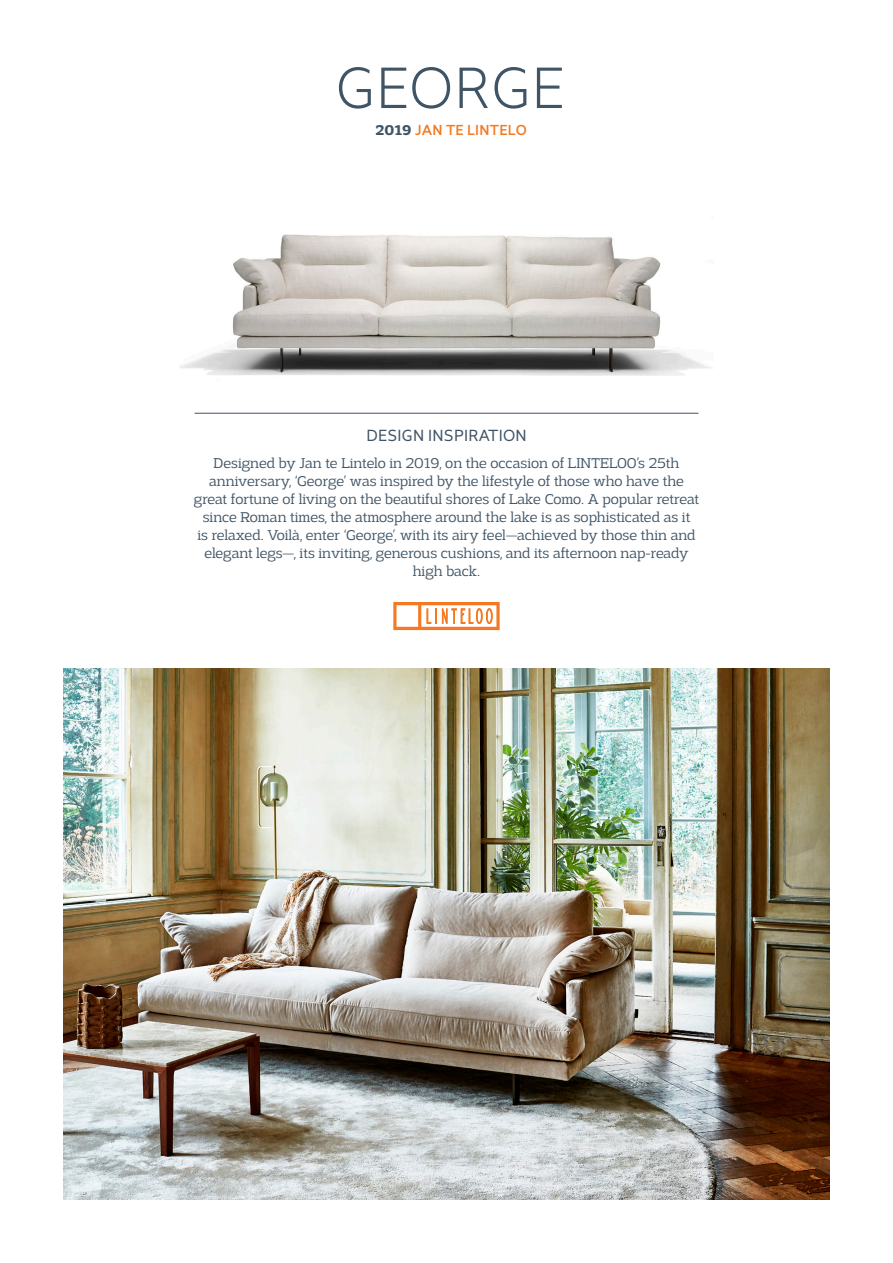
<style>
.page{position:relative;width:893px;height:1263px;background:#fff}
.page>*{position:absolute;margin:0;border:0;box-sizing:border-box;transform-origin:0 0}
.t1{font:300 54px "Revisal";letter-spacing:.02em;color:#3f5465}
.t2{font:300 15px/18px "Adria Slab";color:#3f5465;text-align:center}
.t3{font:15px "Revisal";letter-spacing:.02em;color:#3f5465}
.t4{font:500 13.5px "Revisal";letter-spacing:.02em;color:#f47921}
.s1{font-family:"Adria Slab";font-weight:700;font-size:15px;color:#3f5465}
</style>
<div class="page">
<svg style="left:393px;top:602px;width:107px;height:28px"></svg>
<hr style="left:195px;top:413px;width:503px;height:1px;background:#3f5465">
<img style="left:64px;top:668px;width:765px;height:531px">
<img style="left:180px;top:234px;width:532px;height:142px">
<p class="t1" style="left:336px;top:51px;width:229px">GEORGE</p>
<p class="t4" style="left:375px;top:121px;width:153px"><span class="s1">2019</span> JAN TE LINTELO</p>
<p class="t3" style="left:366px;top:425px;width:162px">DESIGN INSPIRATION</p>
<p class="t2" style="left:194px;top:454px;width:507px">Designed by Jan te Lintelo in 2019, on the occasion of LINTELOO’s 25th anniversary, ‘George’ was inspired by the lifestyle of those who have the great fortune of living on the beautiful shores of Lake Como. A popular retreat since Roman times, the atmosphere around the lake is as sophisticated as it<br>is relaxed. Voilà, enter ‘George’, with its airy feel—achieved by those thin and elegant legs—, its inviting, generous cushions, and its afternoon nap-ready high back.</p>
</div>
